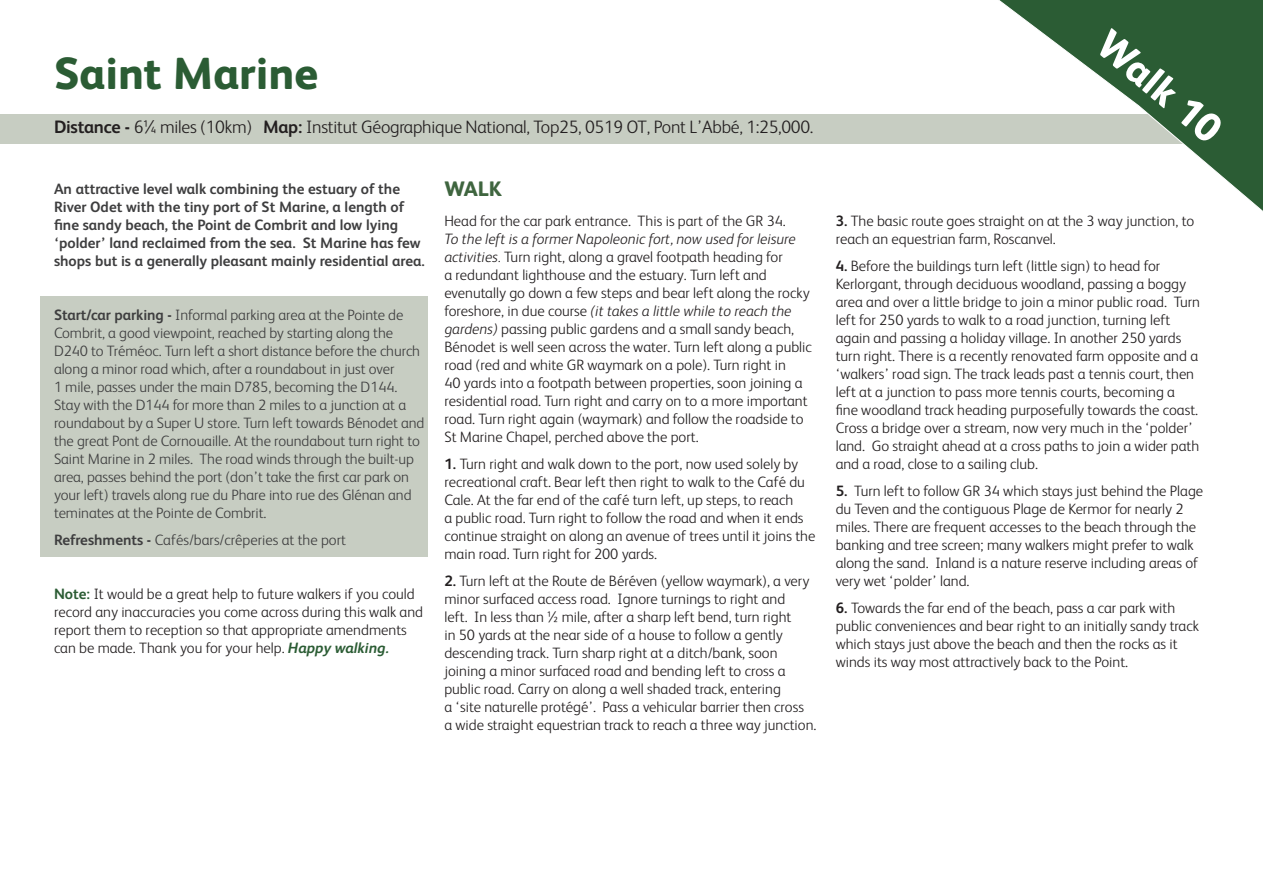
<style>
.page{position:relative;width:1263px;height:893px;background:#fff}
.page>*{position:absolute;margin:0;border:0;box-sizing:border-box;transform-origin:0 0}
.t1{font:800 45px "FS Albert";color:#2b5c34}
.t2{font:800 40.5px "FS Albert";color:#fff}
.t3{font:800 21px "FS Albert";color:#3f653f}
.t4{font:300 18px "FS Albert";letter-spacing:-.015em;color:#231f20}
.t5{font:300 15px/18px "FS Albert";color:#231f20}
.t6{font:300 15px/18px "FS Albert";letter-spacing:-.005em;color:#3e3e3f}
.t7{font:700 15px/18px "FS Albert";color:#3e3e3f}
.s1{font-weight:700}
.s2{font-weight:700;color:#2b5c34}
.s3{font-weight:700;font-style:italic;color:#2b5c34}
.s4{font-style:italic}
</style>
<div class="page">
<div style="left:40px;top:297px;width:387px;height:260px;background:#c7cdc2"></div>
<div style="left:0;top:114px;width:1263px;height:30px;background:#c7cdc2"></div>
<svg style="left:999px;top:0;width:264px;height:211px"></svg>
<h1 class="t1" style="left:54px;top:48px;width:266px">Saint Marine</h1>
<p class="t4" style="left:54px;top:117px;width:761px"><span class="s1">Distance -</span> 6¼ miles (10km) <span class="s1">Map:</span> Institut Géographique National, Top25, 0519 OT, Pont L’Abbé, 1:25,000.</p>
<p class="t7" style="left:54px;top:180px;width:372px">An attractive level walk combining the estuary of the River Odet with the tiny port of St Marine, a length of fine sandy beach, the Point de Combrit and low lying ‘polder’ land reclaimed from the sea. St Marine has few shops but is a generally pleasant mainly residential area.</p>
<p class="t6" style="left:54px;top:306px;width:372px"><span class="s1">Start/car parking -</span> Informal parking area at the Pointe de Combrit, a good viewpoint, reached by starting along the D240 to Tréméoc. Turn left a short distance before the church along a minor road which, after a roundabout in just over<br>1 mile, passes under the main D785, becoming the D144.<br>Stay with the D144 for more than 2 miles to a junction at a roundabout by a Super U store. Turn left towards Bénodet and the great Pont de Cornouaille. At the roundabout turn right to Saint Marine in 2 miles. The road winds through the built-up area, passes behind the port (don’t take the first car park on your left) travels along rue du Phare into rue des Glénan and teminates at the Pointe de Combrit.</p>
<p class="t6" style="left:54px;top:531px;width:293px"><span class="s1">Refreshments -</span> Cafés/bars/crêperies at the port</p>
<p class="t5" style="left:54px;top:585px;width:371px"><span class="s2">Note:</span> It would be a great help to future walkers if you could record any inaccuracies you come across during this walk and report them to reception so that appropriate amendments can be made. Thank you for your help. <span class="s3">Happy walking.</span></p>
<h3 class="t3" style="left:444px;top:177px;width:59px">WALK</h3>
<p class="t5" style="left:444px;top:212px;width:343px">Head for the car park entrance. This is part of the GR 34.</p>
<p class="t5" style="left:444px;top:230px;width:369px"><span class="s4">To the left is a former Napoleonic fort, now used for leisure activities.</span> Turn right, along a gravel footpath heading for<br>a redundant lighthouse and the estuary. Turn left and evenutally go down a few steps and bear left along the rocky foreshore, in due course <span class="s4">(it takes a little while to reach the gardens)</span> passing public gardens and a small sandy beach, Bénodet is well seen across the water. Turn left along a public road (red and white GR waymark on a pole). Turn right in<br>40 yards into a footpath between properties, soon joining a residential road. Turn right and carry on to a more important road. Turn right again (waymark) and follow the roadside to St Marine Chapel, perched above the port.</p>
<p class="t5" style="left:444px;top:455px;width:373px"><span class="s1">1.</span> Turn right and walk down to the port, now used solely by recreational craft. Bear left then right to walk to the Café du Cale. At the far end of the café turn left, up steps, to reach<br>a public road. Turn right to follow the road and when it ends continue straight on along an avenue of trees until it joins the main road. Turn right for 200 yards.</p>
<p class="t5" style="left:444px;top:572px;width:374px"><span class="s1">2.</span> Turn left at the Route de Béréven (yellow waymark), a very minor surfaced access road. Ignore turnings to right and<br>left. In less than ½ mile, after a sharp left bend, turn right<br>in 50 yards at the near side of a house to follow a gently descending track. Turn sharp right at a ditch/bank, soon joining a minor surfaced road and bending left to cross a public road. Carry on along a well shaded track, entering<br>a ‘site naturelle protégé’. Pass a vehicular barrier then cross<br>a wide straight equestrian track to reach a three way junction.</p>
<h2 class="t2" style="left:1117px;top:20px;width:151px;rotate:40deg">Walk 10</h2>
<p class="t5" style="left:836px;top:212px;width:360px"><span class="s1">3.</span> The basic route goes straight on at the 3 way junction, to reach an equestrian farm, Roscanvel.</p>
<p class="t5" style="left:836px;top:257px;width:366px"><span class="s1">4.</span> Before the buildings turn left (little sign) to head for Kerlorgant, through deciduous woodland, passing a boggy area and over a little bridge to join a minor public road. Turn left for 250 yards to walk to a road junction, turning left again and passing a holiday village. In another 250 yards turn right. There is a recently renovated farm opposite and a ‘walkers’ road sign. The track leads past a tennis court, then left at a junction to pass more tennis courts, becoming a fine woodland track heading purposefully towards the coast.<br>Cross a bridge over a stream, now very much in the ‘polder’ land. Go straight ahead at a cross paths to join a wider path and a road, close to a sailing club.</p>
<p class="t5" style="left:836px;top:482px;width:369px"><span class="s1">5.</span> Turn left to follow GR 34 which stays just behind the Plage du Teven and the contiguous Plage de Kermor for nearly 2 miles. There are frequent accesses to the beach through the banking and tree screen; many walkers might prefer to walk along the sand. Inland is a nature reserve including areas of very wet ‘polder’ land.</p>
<p class="t5" style="left:836px;top:599px;width:365px"><span class="s1">6.</span> Towards the far end of the beach, pass a car park with public conveniences and bear right to an initially sandy track which stays just above the beach and then the rocks as it winds its way most attractively back to the Point.</p>
</div>
